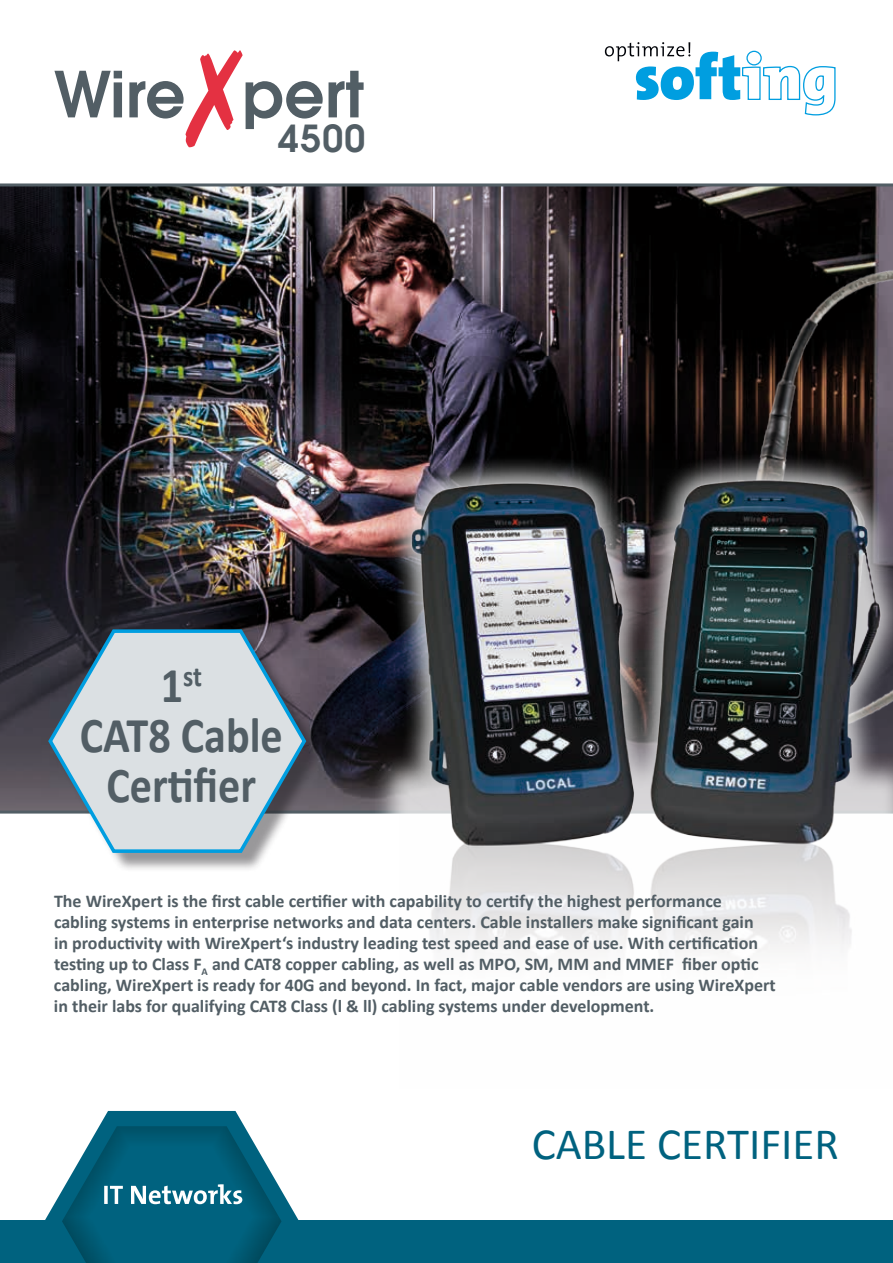
<style>
.page{position:relative;width:893px;height:1263px;background:#fff}
.page>*{position:absolute;margin:0;border:0;box-sizing:border-box;transform-origin:0 0}
.t1{font:600 63px "Avant Garde";color:#525e65}
.t2{font:700 50.4px/49.8px "Calibri";color:#525e65;text-align:center;scale:.88 1}
.t3{font:45px "Calibri";color:#00627f}
.t4{font:600 37.05px "Avant Garde";color:#525e65}
.t5{font:700 29.25px "Calibri";color:#525e65;scale:.88 1}
.t6{font:700 18px/21px "Calibri";color:#525e65}
.s1{color:#e43142}
.s2{font-size:50.4px}
</style>
<div class="page">
<svg style="left:605px;top:42px;width:231px;height:73px"></svg>
<img style="left:0;top:183px;width:893px;height:630px">
<img style="left:698px;top:188px;width:195px;height:220px">
<div style="left:371px;top:452px;width:522px;height:665px;background:#fff;opacity:.75"></div>
<img style="left:399px;top:408px;width:494px;height:681px">
<div style="left:52px;top:632px;width:273px;height:240px;background:#1a171c;opacity:.45"></div>
<svg style="left:46px;top:626px;width:262px;height:229px;background:#b5bfc6"></svg>
<div style="left:0;top:1220px;width:893px;height:43px;background:#00627f"></div>
<svg style="left:45px;top:1111px;width:254px;height:152px"></svg>
<div style="left:140px;top:1213px;width:72px;height:50px;background:#00627f"></div>
<h1 class="t1" style="left:54px;top:53px;width:311px">Wire<span class="s1">✗</span>pert</h1>
<h3 class="t4" style="left:278px;top:114px;width:89px">4500</h3>
<h3 class="t5" style="left:161px;top:658px;width:48px"><span class="s2">1</span>st</h3>
<h2 class="t2" style="left:80px;top:708px;width:232px">CAT8 Cable<br>Certifier</h2>
<p class="t6" style="left:54px;top:889px;width:723px">The WireXpert is the first cable certifier with capability to certify the highest performance cabling systems in enterprise networks and data centers. Cable installers make significant gain<br>in productivity with WireXpert‘s industry leading test speed and ease of use. With certification testing up to Class F<sub>A</sub> and CAT8 copper cabling, as well as MPO, SM, MM and MMEF fiber optic cabling, WireXpert is ready for 40G and beyond. In fact, major cable vendors are using WireXpert in their labs for qualifying CAT8 Class (l &amp; ll) cabling systems under development.</p>
<h3 class="t3" style="left:532px;top:1116px;width:309px">CABLE CERTIFIER</h3>
</div>
